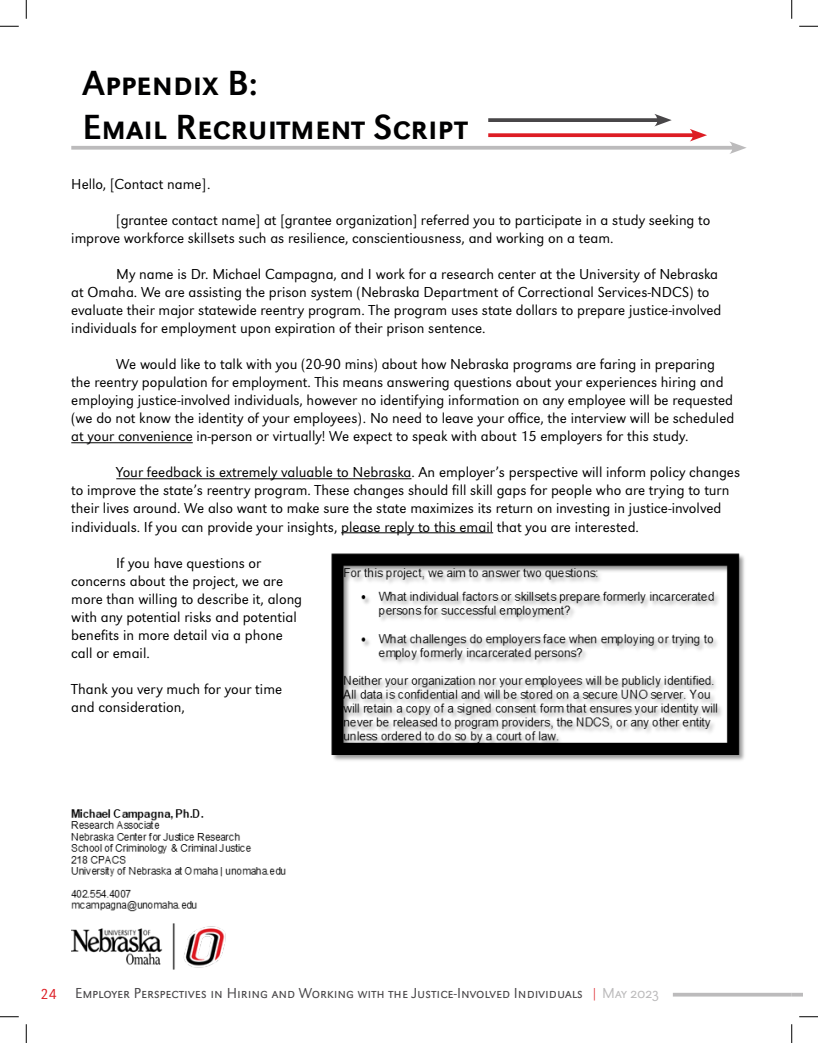
<style>
.page{position:relative;width:818px;height:1043px;background:#fff}
.page>*{position:absolute;margin:0;border:0;box-sizing:border-box;transform-origin:0 0}
.Page_Header{font:36.25px "URW Grotesk SC";color:#000001}
.Text{font:300 15px/18px "URW Grotesk";color:#000001}
.t1{font:300 15px "URW Grotesk SC";color:#484648}
.s1{font-family:"URW Grotesk";color:#dd1d24}
.s2{color:#dd1d24}
.s3{color:#bcbbbc}
</style>
<div class="page">
<svg style="left:673px;top:992px;width:118px;height:4px"></svg>
<svg style="left:791px;top:992px;width:11px;height:4px"></svg>
<svg style="left:71px;top:146px;width:658px;height:4px;background:#c2c1c2"></svg>
<svg style="left:729px;top:142px;width:17px;height:12px"></svg>
<svg style="left:488px;top:133px;width:201px;height:4px"></svg>
<svg style="left:689px;top:129px;width:18px;height:12px"></svg>
<svg style="left:488px;top:118px;width:166px;height:4px"></svg>
<svg style="left:654px;top:114px;width:17px;height:12px"></svg>
<hr style="left:71px;top:442px;width:122px;height:1px;background:#000001">
<hr style="left:116px;top:478px;width:295px;height:1px;background:#000001">
<hr style="left:341px;top:532px;width:152px;height:1px;background:#000001">
<img style="left:71px;top:809px;width:215px;height:161px">
<img style="left:331px;top:553px;width:414px;height:208px">
<svg style="left:0;top:25px;width:19px;height:2px"></svg>
<svg style="left:799px;top:25px;width:19px;height:2px"></svg>
<svg style="left:0;top:1016px;width:19px;height:1px"></svg>
<svg style="left:799px;top:1016px;width:19px;height:1px"></svg>
<svg style="left:25px;top:0;width:2px;height:19px"></svg>
<svg style="left:25px;top:1024px;width:2px;height:18px"></svg>
<svg style="left:791px;top:0;width:1px;height:19px"></svg>
<svg style="left:791px;top:1024px;width:1px;height:18px"></svg>
<p class="Page_Header" style="left:82px;top:63px;width:177px">Appendix B:</p>
<p class="Page_Header" style="left:82px;top:106px;width:386px">Email Recruitment Script</p>
<p class="Text" style="left:71px;top:175px;width:141px">Hello, [Contact name].</p>
<p class="Text" style="left:71px;top:211px;width:640px;text-indent:45px">[grantee contact name] at [grantee organization] referred you to participate in a study seeking to improve workforce skillsets such as resilience, conscientiousness, and working on a team.</p>
<p class="Text" style="left:71px;top:265px;width:651px;text-indent:45px">My name is Dr. Michael Campagna, and I work for a research center at the University of Nebraska at Omaha. We are assisting the prison system (Nebraska Department of Correctional Services-NDCS) to evaluate their major statewide reentry program. The program uses state dollars to prepare justice-involved individuals for employment upon expiration of their prison sentence.</p>
<p class="Text" style="left:71px;top:355px;width:664px;text-indent:45px">We would like to talk with you (20-90 mins) about how Nebraska programs are faring in preparing the reentry population for employment. This means answering questions about your experiences hiring and employing justice-involved individuals, however no identifying information on any employee will be requested (we do not know the identity of your employees). No need to leave your office, the interview will be scheduled at your convenience in-person or virtually! We expect to speak with about 15 employers for this study.</p>
<p class="Text" style="left:71px;top:463px;width:670px;text-indent:45px">Your feedback is extremely valuable to Nebraska. An employer’s perspective will inform policy changes to improve the state’s reentry program. These changes should fill skill gaps for people who are trying to turn their lives around. We also want to make sure the state maximizes its return on investing in justice-involved individuals. If you can provide your insights, please reply to this email that you are interested.</p>
<p class="Text" style="left:71px;top:553px;width:232px;text-indent:45px">If you have questions or concerns about the project, we are more than willing to describe it, along with any potential risks and potential benefits in more detail via a phone call or email.</p>
<p class="Text" style="left:71px;top:679px;width:212px">Thank you very much for your time and consideration,</p>
<p class="t1" style="left:41px;top:984px;width:620px"><span class="s1">24</span> Employer Perspectives in Hiring and Working with the Justice-Involved Individuals <span class="s2">|</span> <span class="s3">May 2023</span></p>
</div>
